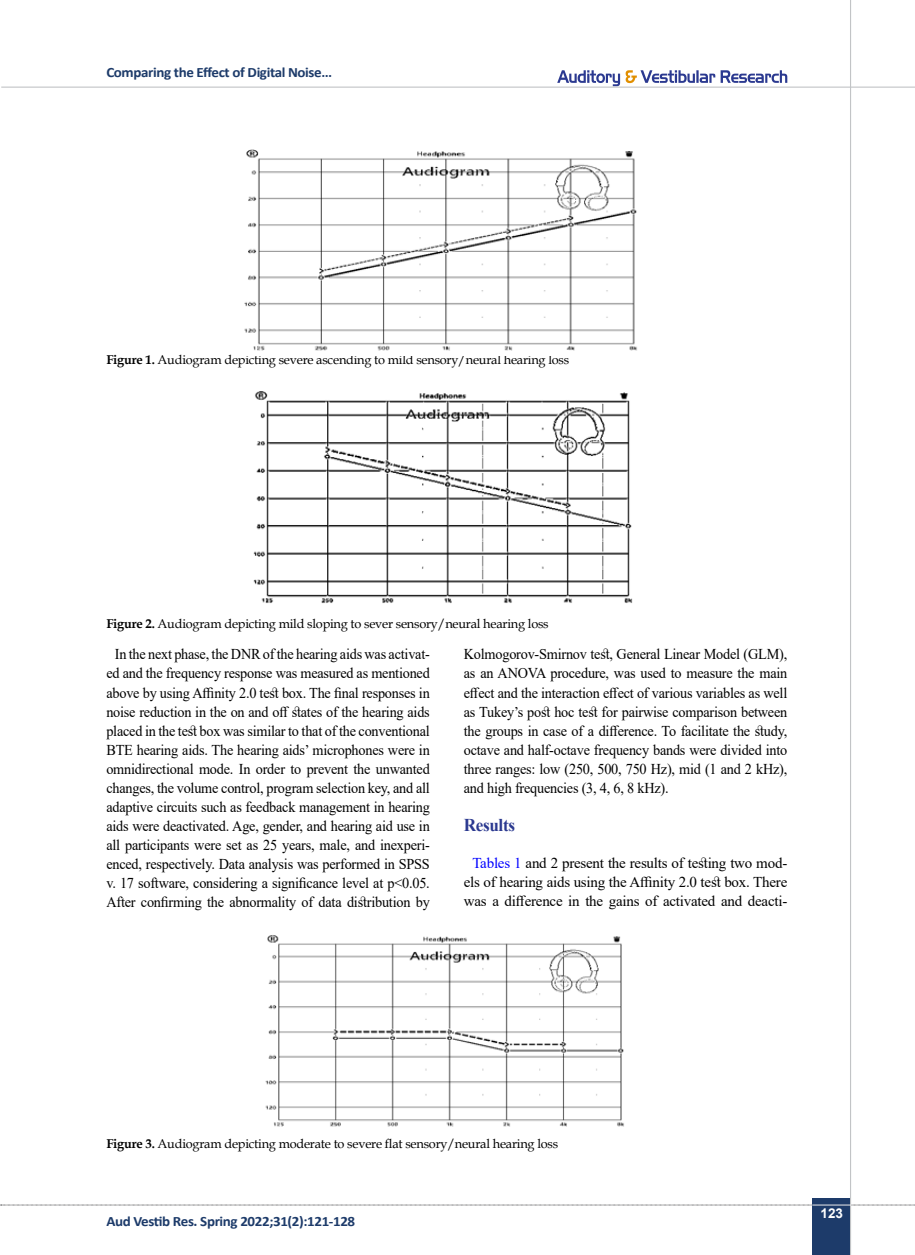
<style>
.page{position:relative;width:915px;height:1255px;background:#fff}
.page>*{position:absolute;margin:0;border:0;box-sizing:border-box;transform-origin:0 0}
.t1{font:700 18px "Times New Roman";letter-spacing:-.02em;color:#2b3990;scale:.95 1}
.t2{font:15px/19px "Times New Roman";letter-spacing:-.015em;color:#000;text-align:center;scale:.95 1}
.t3{font:15px/19px "Times New Roman";letter-spacing:-.015em;color:#000;text-align:center}
.t4{font:700 14.25px "Calibri";letter-spacing:-.025em;color:#1d3b6a;scale:1.05 1}
.t5{font:700 13.5px "Arial";color:#fff}
.t6{font:12.75px "Book Antiqua";letter-spacing:-.015em;color:#000}
.s1{font-weight:700}
.s2{color:#00f}
</style>
<div class="page">
<svg style="left:1px;top:1204px;width:914px;height:1px"></svg>
<hr style="left:1px;top:87px;width:913px;height:1px;background:#c2c4c6">
<svg style="left:557px;top:70px;width:230px;height:16px"></svg>
<div style="left:812px;top:1198px;width:38px;height:56px;background:#1d3b6a"></div>
<hr style="left:849px;top:0;width:1px;height:1254px;background:#c2c4c6">
<hr style="left:812px;top:1204px;width:38px;height:1px;background:#ebebec">
<img style="left:244px;top:150px;width:393px;height:201px">
<img style="left:253px;top:391px;width:380px;height:212px">
<img style="left:265px;top:935px;width:359px;height:192px">
<p class="t4" style="left:106px;top:62px;width:216px">Comparing the Effect of Digital Noise…</p>
<p class="t6" style="left:106px;top:351px;width:464px"><span class="s1">Figure 1.</span> Audiogram depicting severe ascending to mild sensory/neural hearing loss</p>
<p class="t6" style="left:106px;top:614px;width:443px"><span class="s1">Figure 2.</span> Audiogram depicting mild sloping to sever sensory/neural hearing loss</p>
<p class="t2" style="left:106px;top:644px;width:342px">In the next phase, the DNR of the hearing aids was activat&shy;ed and the frequency response was measured as mentioned above by using Affinity 2.0 test box. The final responses in noise reduction in the on and off states of the hearing aids placed in the test box was similar to that of the conventional BTE hearing aids. The hearing aids’ microphones were in omnidirectional mode. In order to prevent the unwanted changes, the volume control, program selection key, and all adaptive circuits such as feedback management in hearing aids were deactivated. Age, gender, and hearing aid use in all participants were set as 25 years, male, and inexperi&shy;enced, respectively. Data analysis was performed in SPSS v. 17 software, considering a significance level at p&lt;0.05.<br>After confirming the abnormality of data distribution by</p>
<p class="t2" style="left:463px;top:644px;width:342px;text-align:justify">Kolmogorov-Smirnov test, General Linear Model (GLM), as an ANOVA procedure, was used to measure the main effect and the interaction effect of various variables as well as Tukey’s post hoc test for pairwise comparison between the groups in case of a difference. To facilitate the study, octave and half-octave frequency bands were divided into three ranges: low (250, 500, 750 Hz), mid (1 and 2 kHz), and high frequencies (3, 4, 6, 8 kHz).</p>
<p class="t1" style="left:463px;top:812px;width:55px">Results</p>
<p class="t3" style="left:463px;top:852px;width:325px"><span class="s2">Tables 1</span> and 2 present the results of testing two mod&shy;els of hearing aids using the Affinity 2.0 test box. There was a difference in the gains of activated and deacti-</p>
<p class="t6" style="left:106px;top:1135px;width:453px"><span class="s1">Figure 3.</span> Audiogram depicting moderate to severe flat sensory/neural hearing loss</p>
<p class="t4" style="left:106px;top:1210px;width:238px">Aud Vestib Res. Spring 2022;31(2):121-128</p>
<p class="t5" style="left:820px;top:1203px;width:24px">123</p>
</div>
